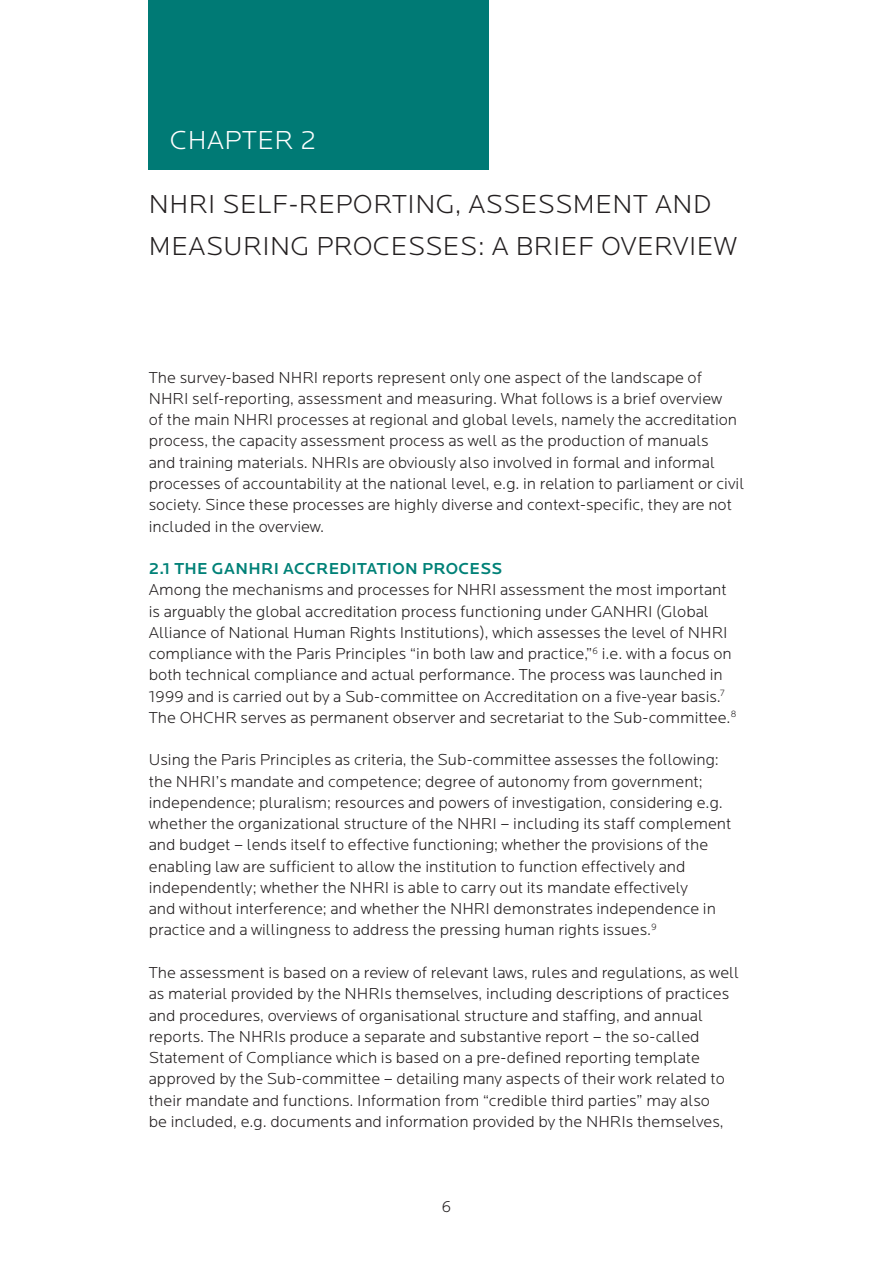
<style>
.page{position:relative;width:893px;height:1263px;background:#fff}
.page>*{position:absolute;margin:0;border:0;box-sizing:border-box;transform-origin:0 0}
.MR_1{font:300 27px/42.6px "Locator";letter-spacing:.02em;color:#231f20}
.MR_1-2{font:300 27px "Locator";letter-spacing:.02em;color:#fff}
.Brød_m_luft{font:300 16.5px/21.3px "Locator";color:#231f20}
.t1{font:500 16.5px "Locator";letter-spacing:.02em;color:#008177}
</style>
<div class="page">
<div style="left:149px;top:0;width:340px;height:170px;background:#007a75"></div>
<h2 class="MR_1-2" style="left:170px;top:126px;width:148px">CHAPTER 2</h2>
<h2 class="MR_1" style="left:149px;top:183px;width:590px">NHRI SELF-REPORTING, ASSESSMENT AND<br>MEASURING PROCESSES: A BRIEF OVERVIEW</h2>
<p class="Brød_m_luft" style="left:149px;top:367px;width:597px">The survey-based NHRI reports represent only one aspect of the landscape of NHRI self-reporting, assessment and measuring. What follows is a brief overview<br>of the main NHRI processes at regional and global levels, namely the accreditation process, the capacity assessment process as well as the production of manuals<br>and training materials. NHRIs are obviously also involved in formal and informal processes of accountability at the national level, e.g. in relation to parliament or civil society. Since these processes are highly diverse and context-specific, they are not included in the overview.</p>
<h3 class="t1" style="left:149px;top:559px;width:355px">2.1 THE GANHRI ACCREDITATION PROCESS</h3>
<p class="Brød_m_luft" style="left:149px;top:580px;width:589px">Among the mechanisms and processes for NHRI assessment the most important is arguably the global accreditation process functioning under GANHRI (Global Alliance of National Human Rights Institutions), which assesses the level of NHRI compliance with the Paris Principles “in both law and practice,”<sup>6</sup> i.e. with a focus on both technical compliance and actual performance. The process was launched in 1999 and is carried out by a Sub-committee on Accreditation on a five-year basis.<sup>7<br></sup>The OHCHR serves as permanent observer and secretariat to the Sub-committee.<sup>8</sup></p>
<p class="Brød_m_luft" style="left:149px;top:750px;width:584px">Using the Paris Principles as criteria, the Sub-committee assesses the following: the NHRI’s mandate and competence; degree of autonomy from government; independence; pluralism; resources and powers of investigation, considering e.g. whether the organizational structure of the NHRI – including its staff complement and budget – lends itself to effective functioning; whether the provisions of the enabling law are sufficient to allow the institution to function effectively and independently; whether the NHRI is able to carry out its mandate effectively<br>and without interference; and whether the NHRI demonstrates independence in practice and a willingness to address the pressing human rights issues.<sup>9</sup></p>
<p class="Brød_m_luft" style="left:149px;top:962px;width:592px">The assessment is based on a review of relevant laws, rules and regulations, as well as material provided by the NHRIs themselves, including descriptions of practices and procedures, overviews of organisational structure and staffing, and annual reports. The NHRIs produce a separate and substantive report – the so-called Statement of Compliance which is based on a pre-defined reporting template approved by the Sub-committee – detailing many aspects of their work related to their mandate and functions. Information from “credible third parties” may also<br>be included, e.g. documents and information provided by the NHRIs themselves,</p>
<p class="Brød_m_luft" style="left:442px;top:1196px;width:11px">6</p>
</div>
